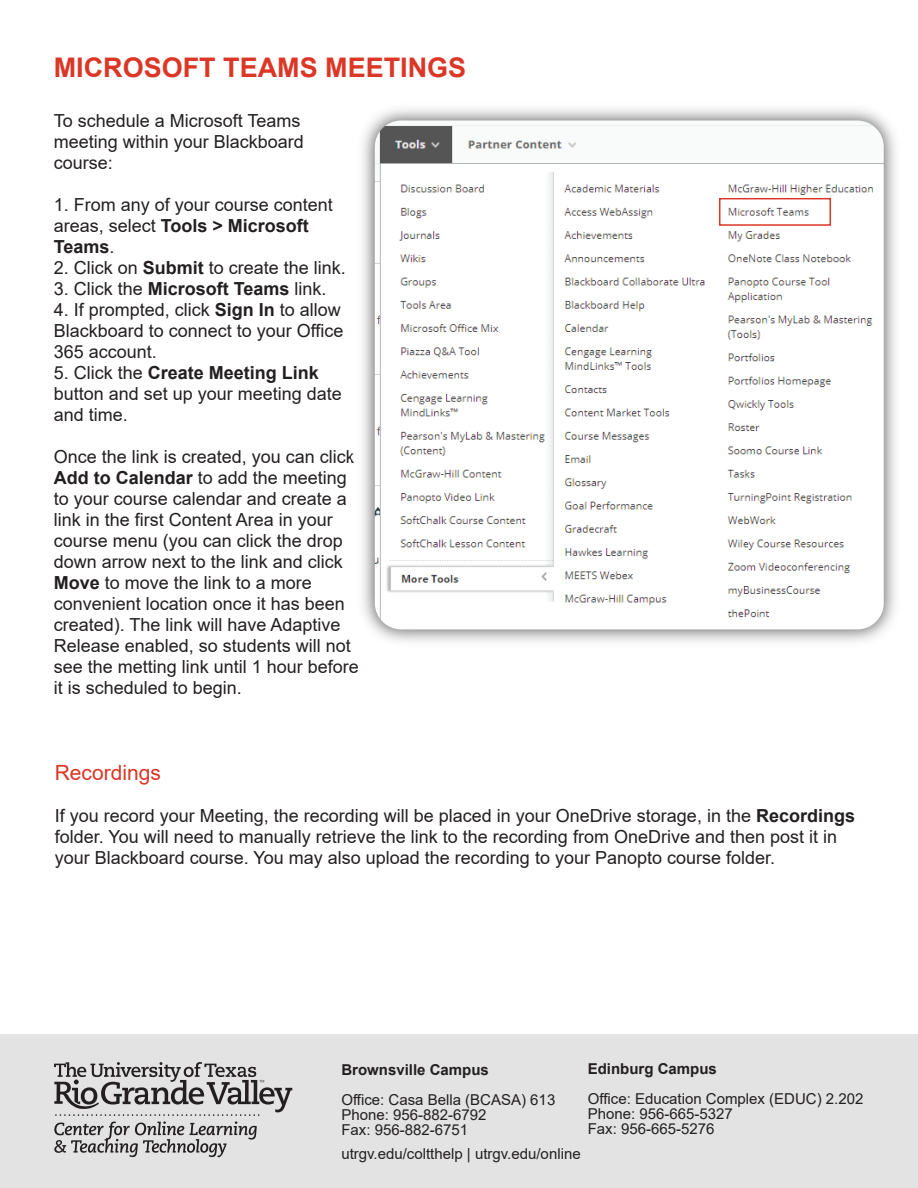
<style>
.page{position:relative;width:918px;height:1188px;background:#fff}
.page>*{position:absolute;margin:0;border:0;box-sizing:border-box;transform-origin:0 0}
.t1{font:700 27px "Arial";color:#dc3626}
.t2{font:21px "Arial";color:#dc3626}
.t3{font:18px/21px "Arial";color:#231f20}
.t4{font:15px "Arial";color:#231f20}
.t5{font:700 15px "Arial";color:#231f20}
.s1{font-weight:700}
</style>
<div class="page">
<div style="left:0;top:1034px;width:918px;height:154px;background:#e2e3e2"></div>
<img style="left:362px;top:108px;width:534px;height:534px">
<img style="left:375px;top:120px;width:509px;height:509px">
<div style="left:719px;top:198px;width:112px;height:28px;border:2px solid #dc3626"></div>
<svg style="left:54px;top:1062px;width:238px;height:95px"></svg>
<h2 class="t1" style="left:54px;top:48px;width:414px">MICROSOFT TEAMS MEETINGS</h2>
<p class="t3" style="left:54px;top:110px;width:252px">To schedule a Microsoft Teams meeting within your Blackboard course:</p>
<p class="t3" style="left:54px;top:194px;width:281px">1. From any of your course content areas, select <span class="s1">Tools &gt; Microsoft<br>Teams</span>.</p>
<p class="t3" style="left:54px;top:257px;width:294px">2. Click on <span class="s1">Submit</span> to create the link.</p>
<p class="t3" style="left:54px;top:278px;width:274px">3. Click the <span class="s1">Microsoft Teams</span> link.</p>
<p class="t3" style="left:54px;top:299px;width:291px">4. If prompted, click <span class="s1">Sign In</span> to allow<br>Blackboard to connect to your Office<br>365 account.</p>
<p class="t3" style="left:54px;top:362px;width:290px">5. Click the <span class="s1">Create Meeting Link </span>button and set up your meeting date and time.</p>
<p class="t3" style="left:54px;top:446px;width:307px">Once the link is created, you can click <span class="s1">Add to Calendar</span> to add the meeting to your course calendar and create a link in the first Content Area in your course menu (you can click the drop down arrow next to the link and click <span class="s1">Move</span> to move the link to a more convenient location once it has been created). The link will have Adaptive Release enabled, so students will not see the metting link until 1 hour before it is scheduled to begin.</p>
<p class="t2" style="left:55px;top:758px;width:108px">Recordings</p>
<p class="t3" style="left:55px;top:805px;width:802px">If you record your Meeting, the recording will be placed in your OneDrive storage, in the <span class="s1">Recordings </span>folder. You will need to manually retrieve the link to the recording from OneDrive and then post it in your Blackboard course. You may also upload the recording to your Panopto course folder.</p>
<h5 class="t5" style="left:341px;top:1059px;width:149px">Brownsville Campus</h5>
<h5 class="t5" style="left:588px;top:1058px;width:131px">Edinburg Campus</h5>
<p class="t4" style="left:341px;top:1089px;width:215px">Office: Casa Bella (BCASA) 613</p>
<p class="t4" style="left:588px;top:1088px;width:277px">Office: Education Complex (EDUC) 2.202</p>
<p class="t4" style="left:341px;top:1104px;width:147px">Phone: 956-882-6792</p>
<p class="t4" style="left:588px;top:1103px;width:147px">Phone: 956-665-5327</p>
<p class="t4" style="left:341px;top:1119px;width:128px">Fax: 956-882-6751</p>
<p class="t4" style="left:588px;top:1118px;width:128px">Fax: 956-665-5276</p>
<p class="t4" style="left:341px;top:1143px;width:241px">utrgv.edu/coltthelp | utrgv.edu/online</p>
</div>
